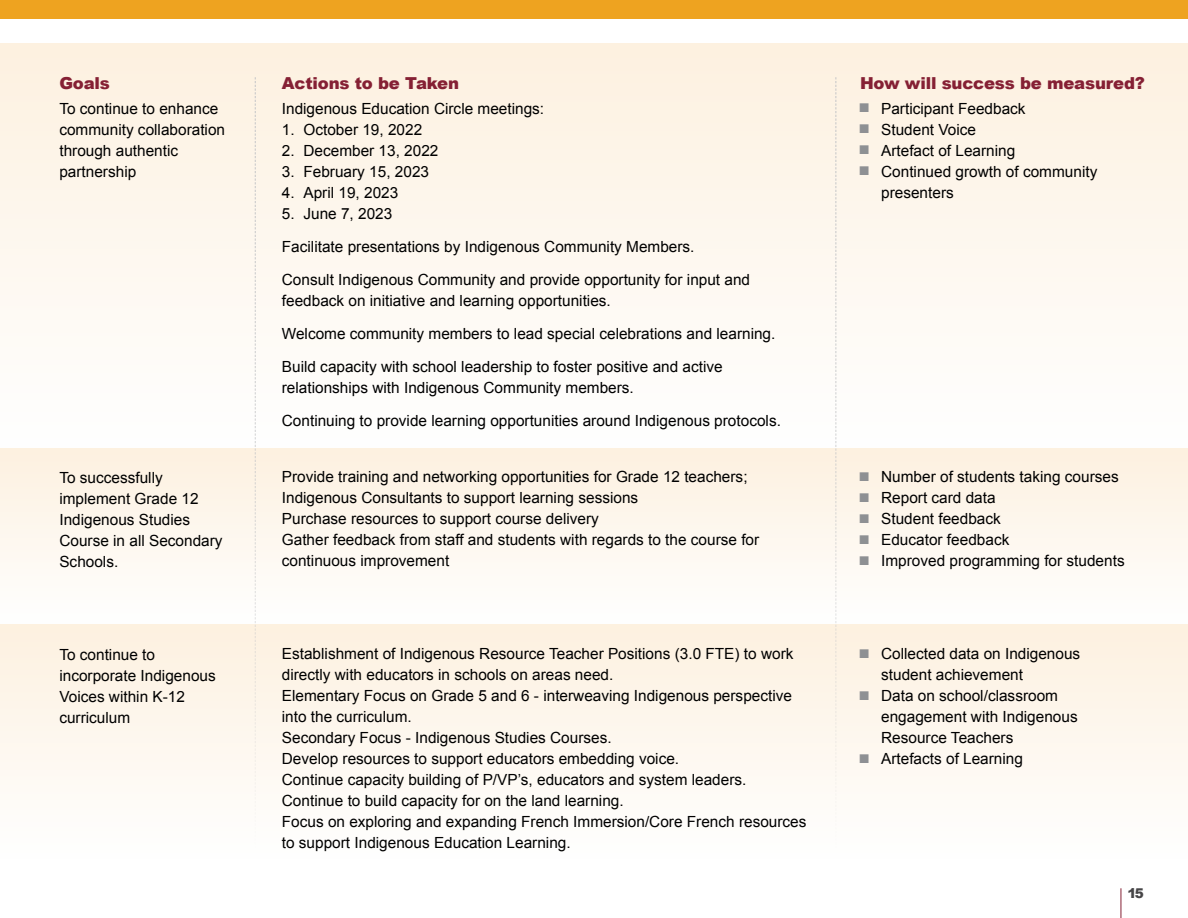
<style>
.page{position:relative;width:1188px;height:918px;background:#fff}
.page>*{position:absolute;margin:0;border:0;box-sizing:border-box;transform-origin:0 0}
.t1{font:900 16.5px "Arial";letter-spacing:-.01em;color:#852034}
.t2{font:15.3px/21px "Arial";color:#000}
.t3{font:900 13.5px "Arial";color:#464547}
.s1{color:#8e9093}
</style>
<div class="page">
<div style="left:0;top:43px;width:1188px;height:406px;background:linear-gradient(to bottom,#fdf0df,#fefefe)"></div>
<hr style="left:0;top:366px;width:1px;height:239px;background:#fdf1e0">
<div style="left:0;top:449px;width:1188px;height:175px;background:linear-gradient(to bottom,#fdf1e0,#fefefe)"></div>
<div style="left:0;top:624px;width:1188px;height:235px;background:linear-gradient(to bottom,#fdf1df,#fefefe)"></div>
<div style="left:0;top:0;width:1188px;height:18px;background:#eea320"></div>
<svg style="left:255px;top:77px;width:1px;height:771px"></svg>
<svg style="left:836px;top:77px;width:1px;height:771px"></svg>
<hr style="left:1120px;top:888px;width:1px;height:30px;background:#852034">
<p class="t1" style="left:59px;top:71px;width:52px">Goals</p>
<p class="t2" style="left:59px;top:98px;width:167px">To continue to enhance community collaboration through authentic partnership</p>
<p class="t1" style="left:282px;top:71px;width:179px">Actions to be Taken</p>
<p class="t2" style="left:282px;top:98px;width:264px">Indigenous Education Circle meetings:</p>
<p class="t2" style="left:282px;top:119px;width:142px">1. October 19, 2022</p>
<p class="t2" style="left:282px;top:140px;width:158px">2. December 13, 2022</p>
<p class="t2" style="left:282px;top:161px;width:149px">3. February 15, 2023</p>
<p class="t2" style="left:282px;top:182px;width:118px">4. April 19, 2023</p>
<p class="t2" style="left:282px;top:203px;width:112px">5. June 7, 2023</p>
<p class="t2" style="left:282px;top:236px;width:414px">Facilitate presentations by Indigenous Community Members.</p>
<p class="t2" style="left:282px;top:269px;width:470px">Consult Indigenous Community and provide opportunity for input and feedback on initiative and learning opportunities.</p>
<p class="t2" style="left:282px;top:323px;width:495px">Welcome community members to lead special celebrations and learning.</p>
<p class="t2" style="left:282px;top:356px;width:442px">Build capacity with school leadership to foster positive and active relationships with Indigenous Community members.</p>
<p class="t2" style="left:282px;top:410px;width:501px">Continuing to provide learning opportunities around Indigenous protocols.</p>
<p class="t2" style="left:59px;top:467px;width:165px">To successfully implement Grade 12<br>Indigenous Studies<br>Course in all Secondary<br>Schools.</p>
<p class="t2" style="left:282px;top:466px;width:467px">Provide training and networking opportunities for Grade 12 teachers;</p>
<p class="t2" style="left:282px;top:487px;width:358px">Indigenous Consultants to support learning sessions</p>
<p class="t2" style="left:282px;top:508px;width:319px">Purchase resources to support course delivery</p>
<p class="t2" style="left:282px;top:529px;width:479px">Gather feedback from staff and students with regards to the course for continuous improvement</p>
<p class="t2" style="left:59px;top:644px;width:158px">To continue to incorporate Indigenous<br>Voices within K-12 curriculum</p>
<p class="t2" style="left:282px;top:643px;width:513px">Establishment of Indigenous Resource Teacher Positions (3.0 FTE) to work directly with educators in schools on areas need.</p>
<p class="t2" style="left:282px;top:685px;width:512px">Elementary Focus on Grade 5 and 6 - interweaving Indigenous perspective into the curriculum.</p>
<p class="t2" style="left:282px;top:727px;width:331px">Secondary Focus - Indigenous Studies Courses.</p>
<p class="t2" style="left:282px;top:748px;width:399px">Develop resources to support educators embedding voice.</p>
<p class="t2" style="left:282px;top:769px;width:466px">Continue capacity building of P/VP’s, educators and system leaders.</p>
<p class="t2" style="left:282px;top:790px;width:343px">Continue to build capacity for on the land learning.</p>
<p class="t2" style="left:282px;top:811px;width:526px">Focus on exploring and expanding French Immersion/Core French resources to support Indigenous Education Learning.</p>
<p class="t1" style="left:860px;top:71px;width:287px">How will success be measured?</p>
<p class="t2" style="left:860px;top:98px;width:168px"><span class="s1">■</span> Participant Feedback</p>
<p class="t2" style="left:860px;top:119px;width:118px"><span class="s1">■</span> Student Voice</p>
<p class="t2" style="left:860px;top:140px;width:157px"><span class="s1">■</span> Artefact of Learning</p>
<p class="t2" style="left:881px;top:161px;width:218px;text-indent:-22px"><span class="s1">■</span> Continued growth of community presenters</p>
<p class="t2" style="left:860px;top:466px;width:261px"><span class="s1">■</span> Number of students taking courses</p>
<p class="t2" style="left:860px;top:487px;width:138px"><span class="s1">■</span> Report card data</p>
<p class="t2" style="left:860px;top:508px;width:143px"><span class="s1">■</span> Student feedback</p>
<p class="t2" style="left:860px;top:529px;width:151px"><span class="s1">■</span> Educator feedback</p>
<p class="t2" style="left:860px;top:550px;width:267px"><span class="s1">■</span> Improved programming for students</p>
<p class="t2" style="left:881px;top:643px;width:201px;text-indent:-22px"><span class="s1">■</span> Collected data on Indigenous student achievement</p>
<p class="t2" style="left:881px;top:685px;width:198px;text-indent:-22px"><span class="s1">■</span> Data on school/classroom engagement with Indigenous<br>Resource Teachers</p>
<p class="t2" style="left:860px;top:748px;width:165px"><span class="s1">■</span> Artefacts of Learning</p>
<p class="t3" style="left:1128px;top:883px;width:18px">15</p>
</div>
